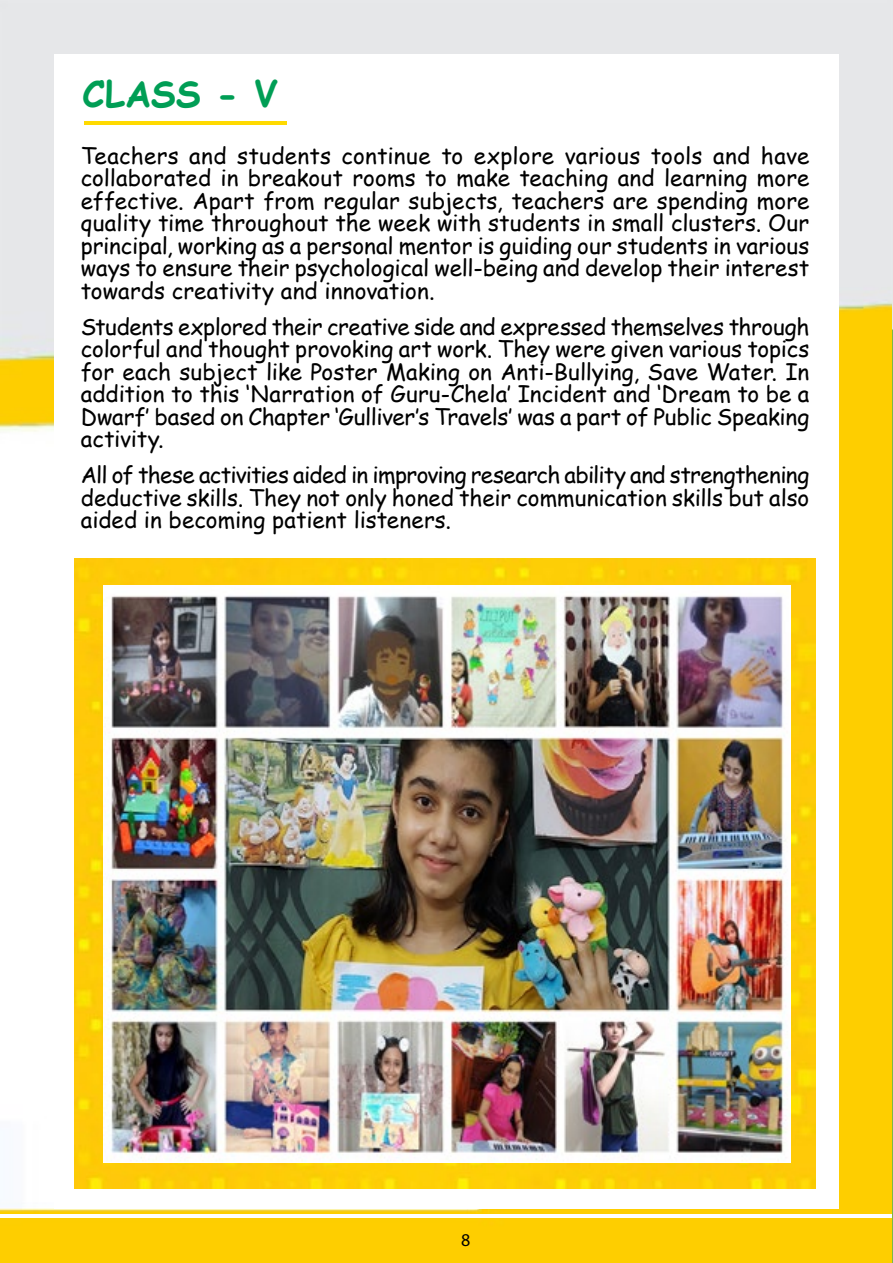
<style>
.page{position:relative;width:893px;height:1263px;background:#fff}
.page>*{position:absolute;margin:0;border:0;box-sizing:border-box;transform-origin:0 0}
.t1{font:700 36px "Comic Sans MS";letter-spacing:.005em;color:#009e55}
.t2{font:22.5px/22.5px "Comic Sans MS";letter-spacing:-.005em;color:#000;text-align:justify}
.t3{font:18px "Myriad Pro";color:#000}
</style>
<div class="page">
<img style="left:0;top:0;width:892px;height:1263px">
<hr style="left:0;top:1214px;width:891px;height:4px;background:#fff">
<div style="left:54px;top:54px;width:785px;height:1155px;background:#fff"></div>
<hr style="left:84px;top:121px;width:203px;height:4px;background:#ffda00">
<img style="left:75px;top:558px;width:740px;height:630px">
<img style="left:103px;top:585px;width:687px;height:577px">
<h1 class="t1" style="left:82px;top:67px;width:197px">CLASS - V</h1>
<p class="t2" style="left:81px;top:144px;width:730px">Teachers and students continue to explore various tools and have collaborated in breakout rooms to make teaching and learning more effective. Apart from regular subjects, teachers are spending more quality time throughout the week with students in small clusters. Our principal, working as a personal mentor is guiding our students in various ways to ensure their psychological well-being and develop their interest towards creativity and innovation.</p>
<p class="t2" style="left:81px;top:315px;width:730px">Students explored their creative side and expressed themselves through colorful and thought provoking art work. They were given various topics for each subject like Poster Making on Anti-Bullying, Save Water. In addition to this ‘Narration of Guru-Chela’ Incident and ‘Dream to be a Dwarf’ based on Chapter ‘Gulliver’s Travels’ was a part of Public Speaking activity.</p>
<p class="t2" style="left:81px;top:463px;width:730px">All of these activities aided in improving research ability and strengthening deductive skills. They not only honed their communication skills but also aided in becoming patient listeners.</p>
<p class="t3" style="left:461px;top:1229px;width:11px">8</p>
</div>
